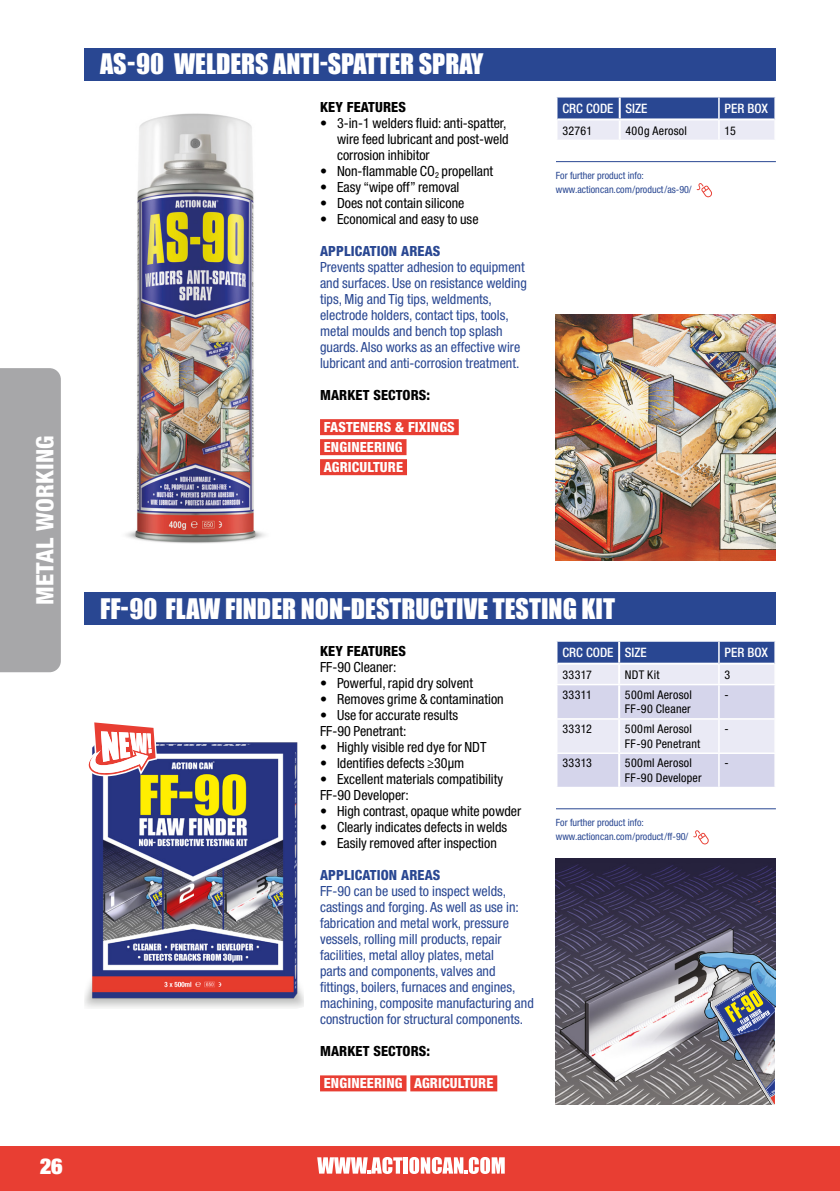
<style>
.page{position:relative;width:840px;height:1191px;background:#fff}
.page>*{position:absolute;margin:0;border:0;box-sizing:border-box;transform-origin:0 0}
.t1{font:26px "Impact";color:#fff}
.t2{font:800 condensed 24px "Helvetica Neue LT Std";letter-spacing:.01em;color:#fff}
.t3{font:900 condensed 22px "Helvetica Neue LT Std";color:#fff}
.t4{font:condensed 14px/16px "Helvetica Neue LT Std";color:#294792}
.t5{font:condensed 14px/16px "Helvetica Neue LT Std";color:#000}
.t6{font:800 condensed 14px/20px "Helvetica Neue LT Std";letter-spacing:.01em;color:#fff}
.t7{font:800 condensed 14px "Helvetica Neue LT Std";letter-spacing:.01em;color:#000}
.t8{font:800 condensed 14px "Helvetica Neue LT Std";letter-spacing:.01em;color:#294792}
.t9{font:500 condensed 13px "Helvetica Neue LT Std";color:#fff}
.t10{font:condensed 12px/14.4px "Helvetica Neue LT Std";letter-spacing:.025em;color:#000}
.t11{font:condensed 10px/14px "Helvetica Neue LT Std";color:#294792}
</style>
<div class="page">
<div style="left:84px;top:48px;width:691px;height:32px;background:#294792"></div>
<img style="left:126px;top:113px;width:139px;height:431px">
<hr style="left:555px;top:161px;width:220px;height:1px;background:#294792">
<svg style="left:556px;top:97px;width:219px;height:43px;background:#909ec6"></svg>
<svg style="left:696px;top:183px;width:15px;height:14px"></svg>
<img style="left:555px;top:314px;width:220px;height:246px">
<div style="left:320px;top:419px;width:138px;height:16px;background:#e83e33"></div>
<div style="left:320px;top:439px;width:86px;height:16px;background:#e83e33"></div>
<div style="left:320px;top:459px;width:87px;height:16px;background:#e83e33"></div>
<div style="left:84px;top:592px;width:691px;height:32px;background:#294792"></div>
<img style="left:84px;top:742px;width:220px;height:266px">
<hr style="left:555px;top:808px;width:220px;height:1px;background:#294792">
<svg style="left:556px;top:641px;width:219px;height:146px;background:#c5c9e2"></svg>
<hr style="left:555px;top:684px;width:63px;height:1px;background:#fff">
<hr style="left:555px;top:685px;width:2px;height:33px;background:#fff">
<hr style="left:618px;top:684px;width:100px;height:1px;background:#fff">
<hr style="left:718px;top:684px;width:57px;height:1px;background:#fff">
<hr style="left:717px;top:685px;width:2px;height:33px;background:#fff">
<hr style="left:774px;top:685px;width:1px;height:33px;background:#fff">
<hr style="left:555px;top:718px;width:63px;height:1px;background:#fff">
<hr style="left:555px;top:719px;width:2px;height:33px;background:#fff">
<hr style="left:618px;top:718px;width:100px;height:1px;background:#fff">
<hr style="left:718px;top:718px;width:57px;height:1px;background:#fff">
<hr style="left:717px;top:719px;width:2px;height:33px;background:#fff">
<hr style="left:774px;top:719px;width:1px;height:33px;background:#fff">
<hr style="left:555px;top:752px;width:63px;height:2px;background:#fff">
<hr style="left:555px;top:754px;width:2px;height:33px;background:#fff">
<hr style="left:618px;top:752px;width:100px;height:2px;background:#fff">
<hr style="left:718px;top:752px;width:57px;height:2px;background:#fff">
<hr style="left:717px;top:754px;width:2px;height:33px;background:#fff">
<hr style="left:774px;top:754px;width:1px;height:33px;background:#fff">
<svg style="left:693px;top:830px;width:15px;height:14px"></svg>
<img style="left:555px;top:858px;width:220px;height:246px">
<img style="left:567px;top:970px;width:131px;height:116px">
<img style="left:698px;top:951px;width:77px;height:153px">
<svg style="left:710px;top:978px;width:65px;height:126px;background:#7a7e89"></svg>
<div style="left:320px;top:1075px;width:86px;height:16px;background:#e83e33"></div>
<div style="left:410px;top:1075px;width:87px;height:16px;background:#e83e33"></div>
<svg style="left:86px;top:722px;width:71px;height:54px"></svg>
<div style="left:0;top:368px;width:61px;height:304px;background:#a7a7a9"></div>
<div style="left:0;top:1146px;width:839px;height:45px;background:#e83e33"></div>
<svg style="left:317px;top:1157px;width:85px;height:17px"></svg>
<hr style="left:403px;top:1157px;width:4px;height:16px;background:#fff">
<svg style="left:409px;top:1157px;width:95px;height:17px;background:#f7c3c0"></svg>
<h2 class="t2" style="left:30px;top:605px;width:171px;rotate:-90deg">METAL WORKING</h2>
<h3 class="t3" style="left:40px;top:1152px;width:24px">26</h3>
<h1 class="t1" style="left:100px;top:44px;width:384px">AS-90 WELDERS ANTI-SPATTER SPRAY</h1>
<p class="t7" style="left:320px;top:98px;width:87px">KEY FEATURES</p>
<p class="t5" style="left:337px;top:115px;width:173px;text-indent:-17px">• 3-in-1 welders fluid: anti-spatter, wire feed lubricant and post-weld corrosion inhibitor</p>
<p class="t5" style="left:320px;top:163px;width:175px">• Non-flammable CO<sub>2</sub> propellant</p>
<p class="t5" style="left:320px;top:179px;width:141px">• Easy “wipe off” removal</p>
<p class="t5" style="left:320px;top:195px;width:146px">• Does not contain silicone</p>
<p class="t5" style="left:320px;top:211px;width:160px">• Economical and easy to use</p>
<p class="t8" style="left:320px;top:242px;width:122px">APPLICATION AREAS</p>
<p class="t4" style="left:320px;top:259px;width:208px">Prevents spatter adhesion to equipment and surfaces. Use on resistance welding tips, Mig and Tig tips, weldments, electrode holders, contact tips, tools, metal moulds and bench top splash guards. Also works as an effective wire lubricant and anti-corrosion treatment.</p>
<p class="t7" style="left:320px;top:386px;width:112px">MARKET SECTORS:</p>
<p class="t6" style="left:323px;top:417px;width:132px">FASTENERS &amp; FIXINGS<br>ENGINEERING<br>AGRICULTURE</p>
<p class="t9" style="left:562px;top:100px;width:86px">CRC CODE SIZE</p>
<p class="t9" style="left:724px;top:100px;width:45px">PER BOX</p>
<p class="t10" style="left:562px;top:123px;width:31px">32761</p>
<p class="t10" style="left:625px;top:123px;width:63px">400g Aerosol</p>
<p class="t10" style="left:724px;top:123px;width:13px">15</p>
<p class="t11" style="left:555px;top:168px;width:137px">For further product info: www.actioncan.com/product/as-90/</p>
<h1 class="t1" style="left:100px;top:588px;width:516px">FF-90 FLAW FINDER NON-DESTRUCTIVE TESTING KIT</h1>
<p class="t9" style="left:562px;top:644px;width:86px">CRC CODE SIZE</p>
<p class="t9" style="left:724px;top:644px;width:45px">PER BOX</p>
<p class="t10" style="left:562px;top:667px;width:31px">33317</p>
<p class="t10" style="left:624px;top:667px;width:36px">NDT Kit</p>
<p class="t10" style="left:724px;top:667px;width:7px">3</p>
<p class="t10" style="left:562px;top:687px;width:31px">33311</p>
<p class="t10" style="left:624px;top:687px;width:69px">500ml Aerosol<br>FF-90 Cleaner</p>
<p class="t10" style="left:724px;top:687px;width:6px">-</p>
<p class="t10" style="left:562px;top:721px;width:31px">33312</p>
<p class="t10" style="left:624px;top:721px;width:77px">500ml Aerosol<br>FF-90 Penetrant</p>
<p class="t10" style="left:724px;top:721px;width:6px">-</p>
<p class="t10" style="left:562px;top:756px;width:31px">33313</p>
<p class="t10" style="left:624px;top:756px;width:78px">500ml Aerosol<br>FF-90 Developer</p>
<p class="t10" style="left:724px;top:756px;width:6px">-</p>
<p class="t11" style="left:555px;top:815px;width:134px">For further product info: www.actioncan.com/product/ff-90/</p>
<p class="t7" style="left:320px;top:642px;width:87px">KEY FEATURES</p>
<p class="t5" style="left:320px;top:659px;width:78px">FF-90 Cleaner:</p>
<p class="t5" style="left:320px;top:675px;width:154px">• Powerful, rapid dry solvent</p>
<p class="t5" style="left:320px;top:691px;width:185px">• Removes grime &amp; contamination</p>
<p class="t5" style="left:320px;top:707px;width:139px">• Use for accurate results<br>FF-90 Penetrant:</p>
<p class="t5" style="left:320px;top:739px;width:168px">• Highly visible red dye for NDT</p>
<p class="t5" style="left:320px;top:755px;width:146px">• Identifies defects ≥30µm</p>
<p class="t5" style="left:320px;top:771px;width:184px">• Excellent materials compatibility<br>FF-90 Developer:</p>
<p class="t5" style="left:320px;top:803px;width:203px">• High contrast, opaque white powder</p>
<p class="t5" style="left:320px;top:819px;width:189px">• Clearly indicates defects in welds</p>
<p class="t5" style="left:320px;top:835px;width:178px">• Easily removed after inspection</p>
<p class="t8" style="left:320px;top:866px;width:122px">APPLICATION AREAS</p>
<p class="t4" style="left:320px;top:883px;width:215px">FF-90 can be used to inspect welds, castings and forging. As well as use in: fabrication and metal work, pressure vessels, rolling mill products, repair facilities, metal alloy plates, metal<br>parts and components, valves and fittings, boilers, furnaces and engines, machining, composite manufacturing and construction for structural components.</p>
<p class="t7" style="left:320px;top:1042px;width:112px">MARKET SECTORS:</p>
<p class="t6" style="left:323px;top:1073px;width:171px">ENGINEERING AGRICULTURE</p>
</div>
